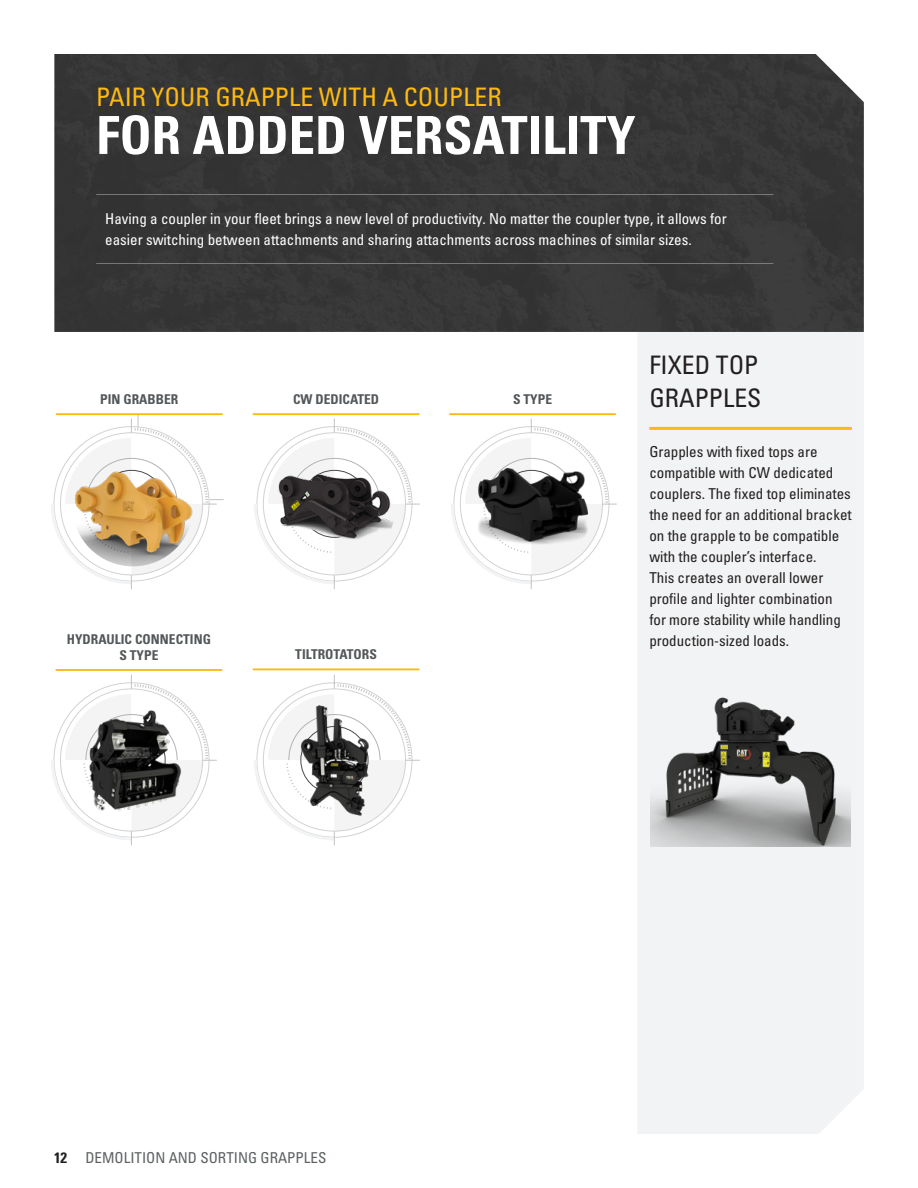
<style>
.page{position:relative;width:918px;height:1188px;background:#fff}
.page>*{position:absolute;margin:0;border:0;box-sizing:border-box;transform-origin:0 0}
.t1{font:52.5px "Univers LTCYR 67 Bold Cond";color:#fff}
.t2{font:condensed 25.5px "Univers LTCYR 57";color:#fcba13}
.t3{font:condensed 25.5px/33px "Univers LTCYR 57";color:#231f20}
.t4{font:condensed 15px/21px "Univers LTCYR 57";color:#231f20}
.t5{font:condensed 15px/21px "Univers LTCYR 57";color:#fff}
.t6{font:condensed 15px "Univers LTCYR 57";color:#5d6163}
.t7{font:13.5px/16.2px "Univers LTCYR 67 Bold Cond";color:#535759;text-align:center}
.s1{font-family:"Univers LTCYR 67 Bold Cond";font-stretch:normal;color:#231f20}
</style>
<div class="page">
<hr style="left:56px;top:669px;width:166px;height:2px;background:#fcba13">
<hr style="left:253px;top:668px;width:166px;height:2px;background:#fcba13">
<svg style="left:254px;top:675px;width:166px;height:170px"></svg>
<svg style="left:51px;top:675px;width:166px;height:170px"></svg>
<hr style="left:253px;top:413px;width:166px;height:2px;background:#fcba13">
<svg style="left:254px;top:419px;width:166px;height:170px"></svg>
<hr style="left:449px;top:413px;width:167px;height:2px;background:#fcba13">
<svg style="left:451px;top:419px;width:166px;height:170px"></svg>
<hr style="left:56px;top:413px;width:167px;height:2px;background:#fcba13">
<svg style="left:51px;top:414px;width:173px;height:175px"></svg>
<img style="left:72px;top:462px;width:122px;height:104px">
<div style="left:638px;top:332px;width:226px;height:802px;background:#f2f3f4"></div>
<hr style="left:649px;top:427px;width:203px;height:3px;background:#fcba13">
<img style="left:651px;top:689px;width:200px;height:158px">
<img style="left:274px;top:456px;width:122px;height:104px">
<img style="left:477px;top:459px;width:113px;height:86px">
<img style="left:71px;top:708px;width:122px;height:105px">
<img style="left:276px;top:700px;width:121px;height:118px">
<div style="left:54px;top:54px;width:810px;height:278px;background:#363637"></div>
<hr style="left:96px;top:194px;width:677px;height:1px;background:#bcc2c6">
<hr style="left:96px;top:263px;width:677px;height:1px;background:#bcc2c6">
<h2 class="t2" style="left:96px;top:81px;width:407px">PAIR YOUR GRAPPLE WITH A COUPLER</h2>
<h1 class="t1" style="left:96px;top:103px;width:541px">FOR ADDED VERSATILITY</h1>
<p class="t5" style="left:105px;top:208px;width:623px">Having a coupler in your fleet brings a new level of productivity. No matter the coupler type, it allows for easier switching between attachments and sharing attachments across machines of similar sizes.</p>
<p class="t7" style="left:100px;top:391px;width:80px">PIN GRABBER</p>
<p class="t7" style="left:293px;top:391px;width:88px">CW DEDICATED</p>
<p class="t7" style="left:513px;top:391px;width:41px">S TYPE</p>
<p class="t7" style="left:67px;top:631px;width:146px">HYDRAULIC CONNECTING<br>S TYPE</p>
<p class="t7" style="left:295px;top:646px;width:83px">TILTROTATORS</p>
<h2 class="t3" style="left:649px;top:348px;width:113px">FIXED TOP<br>GRAPPLES</h2>
<p class="t4" style="left:649px;top:441px;width:204px">Grapples with fixed tops are compatible with CW dedicated couplers. The fixed top eliminates the need for an additional bracket on the grapple to be compatible with the coupler’s interface.<br>This creates an overall lower profile and lighter combination for more stability while handling production-sized loads.</p>
<p class="t6" style="left:54px;top:1148px;width:274px"><span class="s1">12</span> DEMOLITION AND SORTING GRAPPLES</p>
</div>
